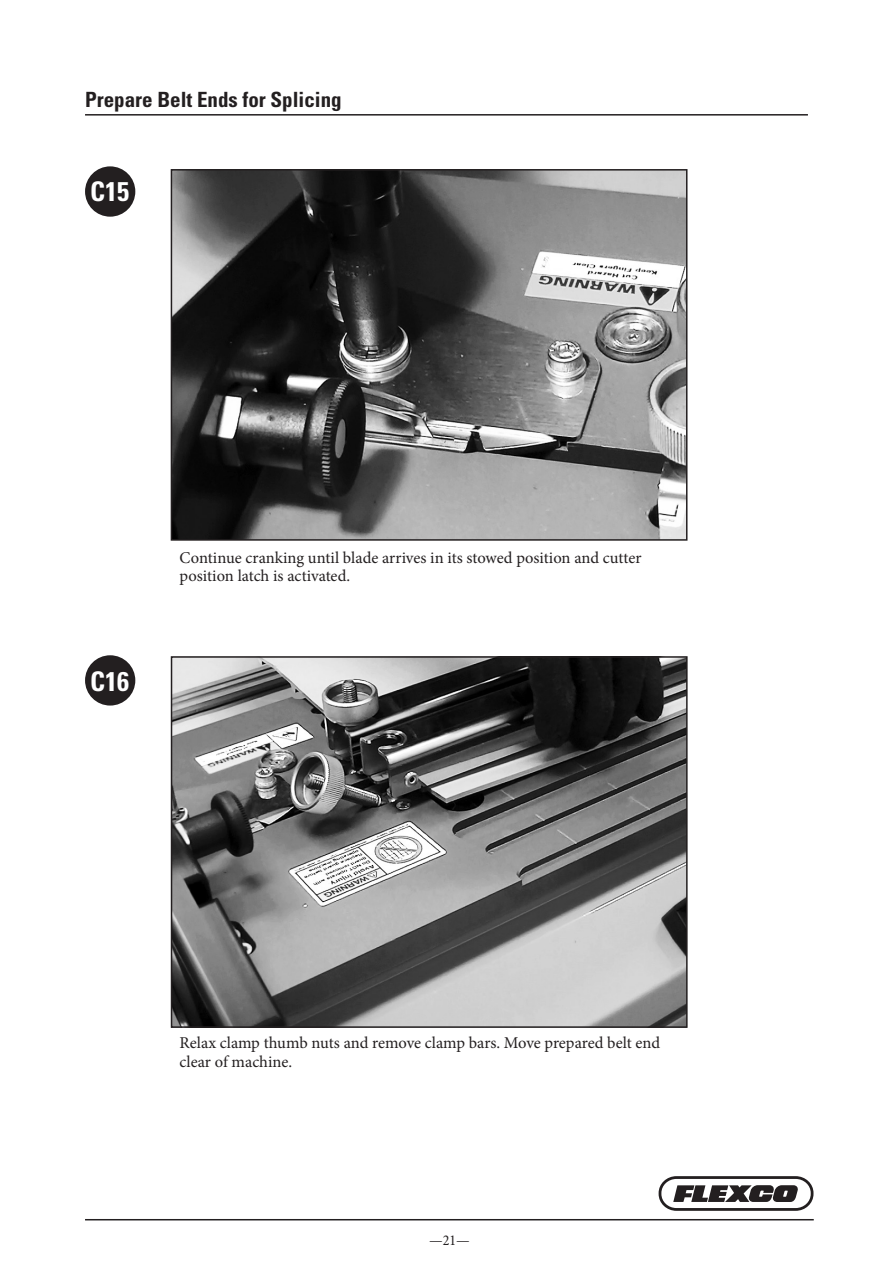
<style>
.page{position:relative;width:893px;height:1263px;background:#fff}
.page>*{position:absolute;margin:0;border:0;box-sizing:border-box;transform-origin:0 0}
.note_standalone{font:700 condensed 27px "Univers LT Std";color:#fff}
.SpreadHdr{font:700 condensed 21px "Univers LT Std";color:#231f20}
.bodycopy{font:16.5px/18.9px "Minion Pro";letter-spacing:-.005em;color:#231f20}
.t1{font:condensed 15px "Minion Pro";color:#231f20}
</style>
<div class="page">
<hr style="left:85px;top:114px;width:723px;height:2px;background:#231f20">
<svg style="left:659px;top:1176px;width:154px;height:35px"></svg>
<hr style="left:85px;top:1219px;width:729px;height:1px;background:#231f20">
<div style="left:85px;top:166px;width:50px;height:51px;background:#231f20;border-radius:50%"></div>
<img style="left:174px;top:172px;width:510px;height:366px">
<div style="left:171px;top:169px;width:516px;height:372px;border:2px solid #231f20"></div>
<div style="left:85px;top:655px;width:50px;height:50px;background:#231f20;border-radius:50%"></div>
<img style="left:174px;top:659px;width:511px;height:366px">
<div style="left:171px;top:656px;width:517px;height:372px;border:2px solid #231f20"></div>
<p class="SpreadHdr" style="left:85px;top:87px;width:258px">Prepare Belt Ends for Splicing</p>
<p class="note_standalone" style="left:90px;top:175px;width:40px">C15</p>
<p class="note_standalone" style="left:90px;top:665px;width:40px">C16</p>
<p class="bodycopy" style="left:180px;top:548px;width:463px">Continue cranking until blade arrives in its stowed position and cutter position latch is activated.</p>
<p class="bodycopy" style="left:180px;top:1033px;width:482px">Relax clamp thumb nuts and remove clamp bars. Move prepared belt end clear of machine.</p>
<p class="t1" style="left:429px;top:1231px;width:42px">—21—</p>
</div>
